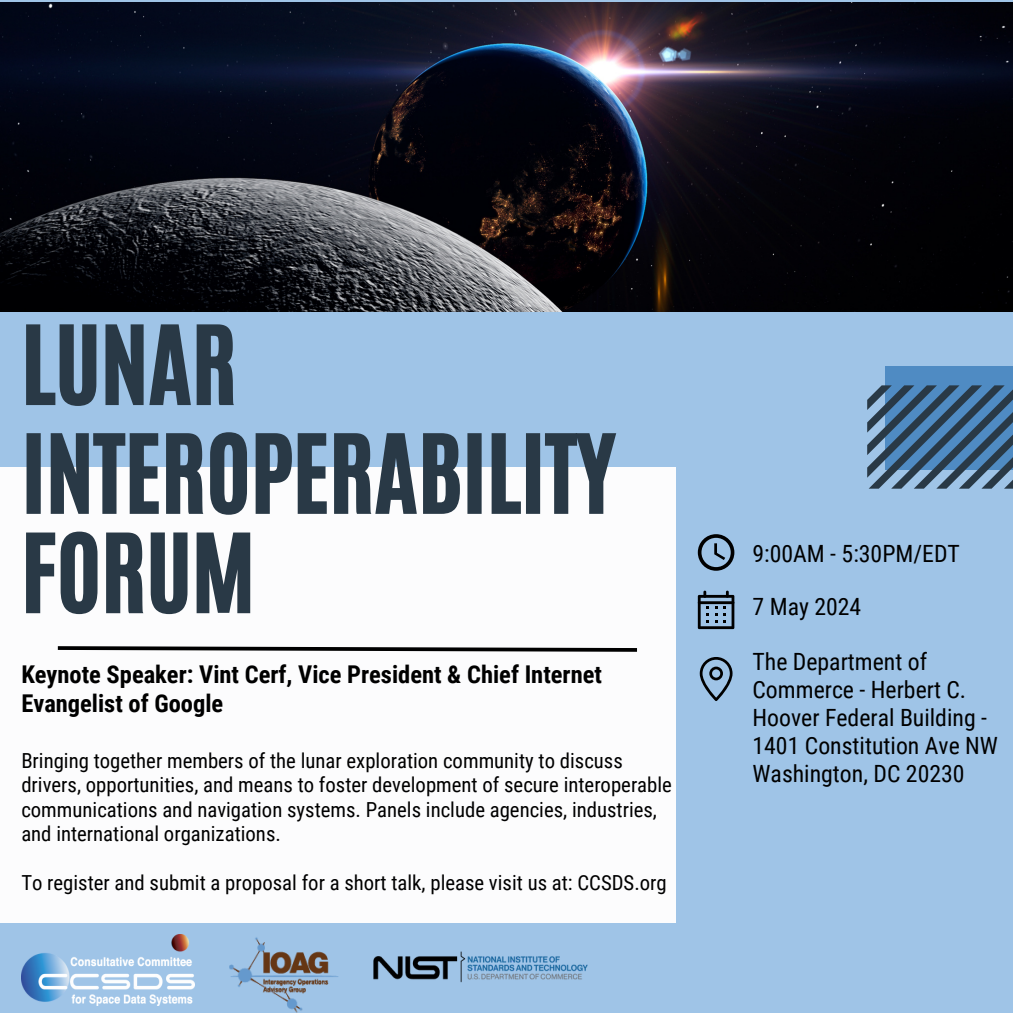
<style>
.page{position:relative;width:1013px;height:1013px;background:#fff}
.page>*{position:absolute;margin:0;border:0;box-sizing:border-box;transform-origin:0 0}
.t1{font:91.25px/108.8px "CA Generated";color:#293946}
.t2{font:700 24.5px/29px "Roboto Condensed";color:#000}
.t3{font:23.75px/28.1px "Roboto Condensed";color:#000}
.t4{font:20.75px/24.4px "Roboto Condensed";color:#000}
</style>
<div class="page">
<div style="left:0;top:0;width:1012px;height:1012px;background:#9fc4e7"></div>
<div style="left:0;top:467px;width:675px;height:455px;background:#fcfcfd"></div>
<svg style="left:57px;top:646px;width:580px;height:6px"></svg>
<svg style="left:697px;top:534px;width:37px;height:36px"></svg>
<svg style="left:699px;top:657px;width:33px;height:44px"></svg>
<svg style="left:697px;top:590px;width:37px;height:39px"></svg>
<div style="left:885px;top:366px;width:127px;height:103px;background:#4f8bc3"></div>
<svg style="left:867px;top:385px;width:145px;height:103px"></svg>
<img style="left:0;top:2px;width:1012px;height:310px">
<img style="left:373px;top:951px;width:215px;height:32px">
<img style="left:21px;top:934px;width:174px;height:71px">
<img style="left:229px;top:937px;width:110px;height:75px">
<p class="t1" style="left:21px;top:311px;width:595px">LUNAR<br>INTEROPERABILITY</p>
<h4 class="t1" style="left:21px;top:519px;width:235px">FORUM</h4>
<p class="t2" style="left:21px;top:660px;width:582px">Keynote Speaker: Vint Cerf, Vice President &amp; Chief Internet<br>Evangelist of Google</p>
<p class="t4" style="left:21px;top:748px;width:652px">Bringing together members of the lunar exploration community to discuss drivers, opportunities, and means to foster development of secure interoperable communications and navigation systems. Panels include agencies, industries, and international organizations.</p>
<p class="t4" style="left:21px;top:870px;width:647px">To register and submit a proposal for a short talk, please visit us at: CCSDS.org</p>
<p class="t3" style="left:752px;top:539px;width:209px">9:00AM - 5:30PM/EDT</p>
<p class="t3" style="left:752px;top:593px;width:110px">7 May 2024</p>
<h2 class="t3" style="left:752px;top:647px;width:247px">The Department of<br>Commerce - Herbert C.<br>Hoover Federal Building -<br>1401 Constitution Ave NW<br>Washington, DC 20230</h2>
</div>
